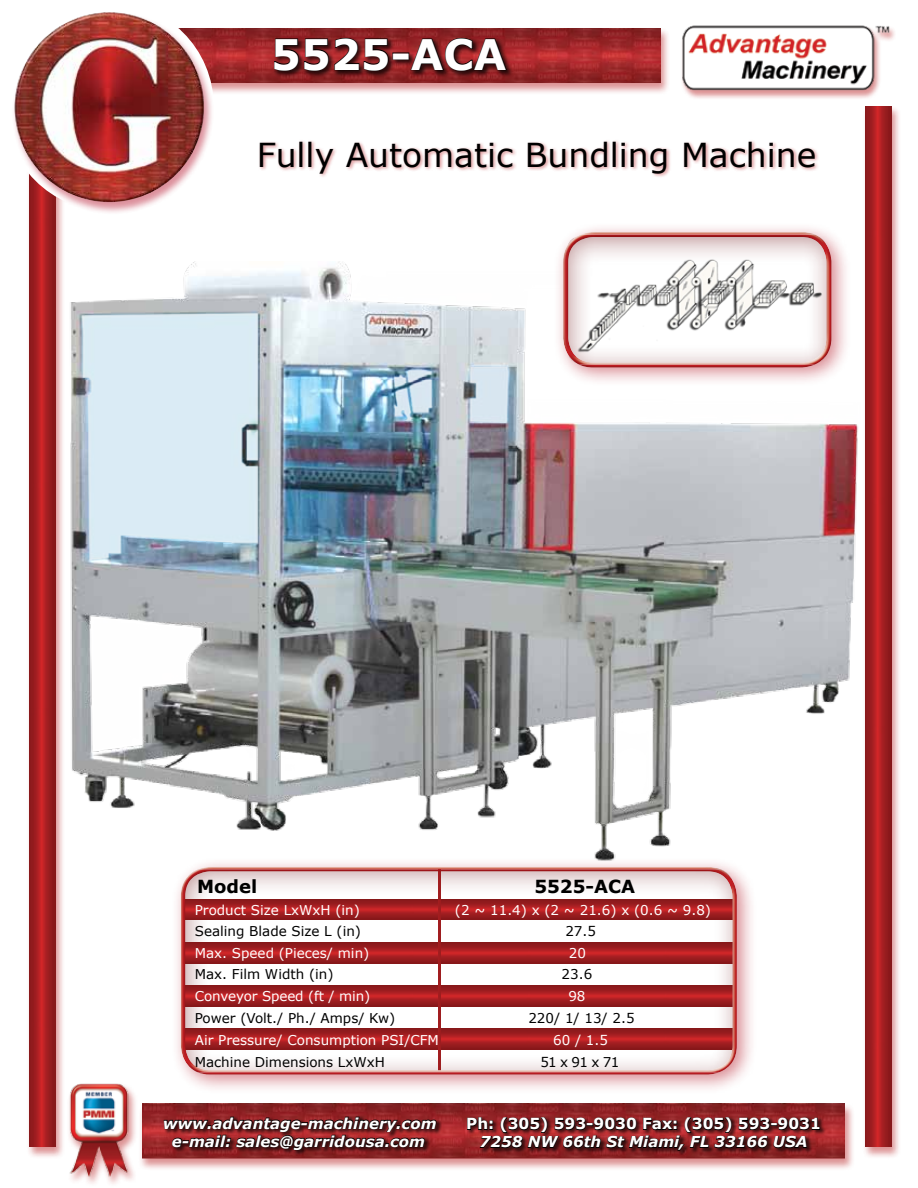
<style>
.page{position:relative;width:918px;height:1188px;background:#fff}
.page>*{position:absolute;margin:0;border:0;box-sizing:border-box;transform-origin:0 0}
.t1{font:700 42px "Verdana";color:#fff}
.t2{font:33px "Verdana";color:#000}
.t3{font:700 18px "Verdana";color:#000}
.t4{font:700 15.3px "Verdana";color:#fff}
.t5{font:italic 700 15px "Verdana";color:#fff}
.t6{font:13.5px "Verdana";color:#fff}
.t7{font:13.5px "Verdana";color:#000}
</style>
<div class="page">
<div style="left:680px;top:25px;width:216px;height:75px;background:#ba2729;opacity:.5"></div>
<img style="left:680px;top:25px;width:210px;height:68px">
<div style="left:88px;top:27px;width:583px;height:69px;background:#ba2729;opacity:.5"></div>
<img style="left:214px;top:29px;width:446px;height:54px">
<div style="left:138px;top:1103px;width:717px;height:68px;background:#ba2729;opacity:.5"></div>
<img style="left:142px;top:1104px;width:702px;height:54px">
<div style="left:171px;top:1133px;width:260px;height:23px;background:#000;opacity:.65"></div>
<div style="left:466px;top:1116px;width:360px;height:40px;background:#000;opacity:.65"></div>
<svg style="left:467px;top:1117px;width:353px;height:34px;background:#581617"></svg>
<div style="left:163px;top:1115px;width:279px;height:23px;background:#000;opacity:.65"></div>
<svg style="left:163px;top:1116px;width:274px;height:35px;background:#591617"></svg>
<div style="left:862px;top:105px;width:40px;height:1055px;background:#ba2729;opacity:.5"></div>
<img style="left:865px;top:107px;width:26px;height:1039px">
<div style="left:26px;top:109px;width:40px;height:1051px;background:#ba2729;opacity:.5"></div>
<img style="left:29px;top:215px;width:26px;height:932px">
<div style="left:67px;top:1082px;width:71px;height:106px;background:#ba2729;opacity:.5"></div>
<img style="left:67px;top:1082px;width:68px;height:96px">
<div style="left:258px;top:140px;width:562px;height:38px;background:#ba2428;opacity:.5"></div>
<div style="left:273px;top:37px;width:241px;height:41px;background:#000;opacity:.75"></div>
<svg style="left:274px;top:37px;width:115px;height:34px;background:#4f1314"></svg>
<div style="left:392px;top:53px;width:17px;height:7px;border:1px solid #000"></div>
<svg style="left:410px;top:37px;width:98px;height:34px;background:#581517"></svg>
<div style="left:11px;top:11px;width:203px;height:204px;background:#ba223a;opacity:.5"></div>
<img style="left:14px;top:12px;width:190px;height:190px;border-radius:95px">
<div style="left:170px;top:856px;width:587px;height:239px;background:#b41928;opacity:.5"></div>
<div style="left:179px;top:865px;width:558px;height:207px;background:#fff;opacity:.9"></div>
<div style="left:180px;top:869px;width:557px;height:208px;background:#ba2428;opacity:.45"></div>
<img style="left:62px;top:261px;width:803px;height:601px">
<div style="left:553px;top:221px;width:298px;height:167px;background:#b41928;opacity:.5"></div>
<div style="left:563px;top:231px;width:269px;height:134px;background:#fff;opacity:.9"></div>
<div style="left:563px;top:235px;width:270px;height:133px;background:#ba2428;opacity:.45"></div>
<img style="left:577px;top:253px;width:248px;height:100px">
<h1 class="t1" style="left:271px;top:25px;width:237px">5525-ACA</h1>
<h2 class="t2" style="left:257px;top:132px;width:561px">Fully Automatic Bundling Machine</h2>
<h3 class="t3" style="left:197px;top:874px;width:62px">Model</h3>
<h3 class="t3" style="left:534px;top:874px;width:102px">5525-ACA</h3>
<p class="t6" style="left:195px;top:901px;width:167px">Product Size LxWxH (in)</p>
<p class="t6" style="left:455px;top:901px;width:258px">(2 ~ 11.4) x (2 ~ 21.6) x (0.6 ~ 9.8)</p>
<p class="t7" style="left:195px;top:922px;width:168px">Sealing Blade Size L (in)</p>
<p class="t7" style="left:565px;top:922px;width:32px">27.5</p>
<p class="t7" style="left:195px;top:965px;width:140px">Max. Film Width (in)</p>
<p class="t7" style="left:562px;top:965px;width:32px">23.6</p>
<p class="t6" style="left:195px;top:944px;width:176px">Max. Speed (Pieces/ min)</p>
<p class="t6" style="left:569px;top:944px;width:19px">20</p>
<p class="t6" style="left:195px;top:987px;width:177px">Conveyor Speed (ft / min)</p>
<p class="t6" style="left:568px;top:987px;width:19px">98</p>
<p class="t7" style="left:195px;top:1009px;width:202px">Power (Volt./ Ph./ Amps/ Kw)</p>
<p class="t7" style="left:528px;top:1009px;width:108px">220/ 1/ 13/ 2.5</p>
<p class="t6" style="left:195px;top:1031px;width:246px">Air Pressure/ Consumption PSI/CFM</p>
<p class="t6" style="left:553px;top:1031px;width:56px">60 / 1.5</p>
<p class="t7" style="left:195px;top:1052px;width:192px">Machine Dimensions LxWxH</p>
<p class="t7" style="left:540px;top:1052px;width:81px">51 x 91 x 71</p>
<p class="t5" style="left:163px;top:1113px;width:275px">www.advantage-machinery.com</p>
<p class="t5" style="left:172px;top:1131px;width:255px">e-mail: sales@garridousa.com</p>
<p class="t4" style="left:466px;top:1113px;width:356px">Ph: (305) 593-9030 Fax: (305) 593-9031</p>
<p class="t5" style="left:480px;top:1131px;width:329px">7258 NW 66th St Miami, FL 33166 USA</p>
</div>
